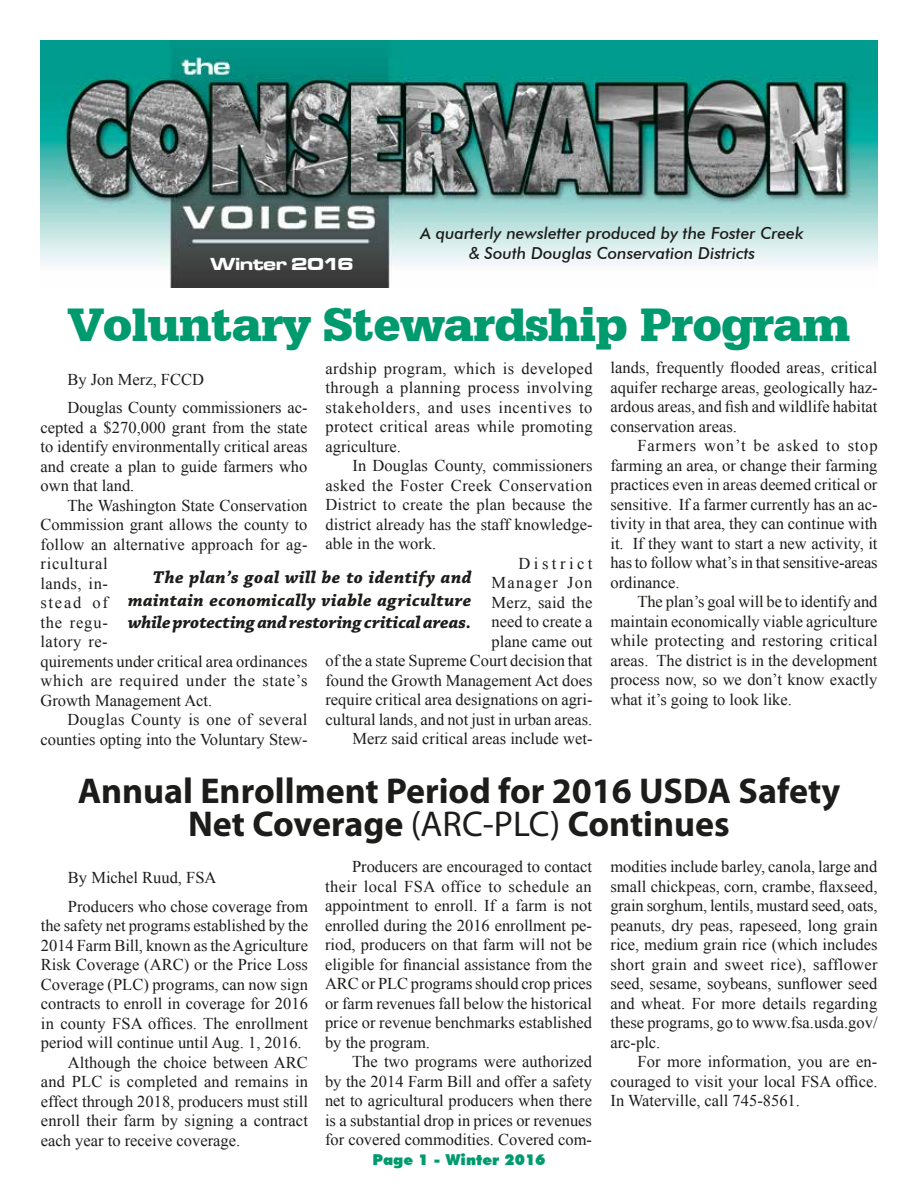
<style>
.page{position:relative;width:918px;height:1188px;background:#fff}
.page>*{position:absolute;margin:0;border:0;box-sizing:border-box;transform-origin:0 0}
.t1{font:900 49.5px "Serifa BT";letter-spacing:-.025em;color:#009a6f}
.t2{font:700 36px/33px "Myriad Pro";color:#1c1c1a;text-align:center}
.t3{font:italic 700 18px/22.5px "Chaparral Pro";letter-spacing:-.005em;color:#1c1c1a;text-align:justify}
.t4{font:18px "Microgramma D Bold Exte";color:#fff}
.t5{font:16.5px/19.5px "Times New Roman";color:#1c1c1a;text-align:justify}
.t6{font:italic 500 16.5px "Futura BT";color:#1c1c1a}
.t7{font:16.5px "Times New Roman";letter-spacing:.03em;color:#1c1c1a}
.t8{font:16.5px "Times New Roman";letter-spacing:.075em;color:#1c1c1a}
.t9{font:16.5px "Times New Roman";letter-spacing:.21em;color:#1c1c1a}
.t10{font:900 15px "Futura BT";color:#009a6f}
.s1{font-weight:400}
</style>
<div class="page">
<img style="left:40px;top:40px;width:838px;height:248px">
<p class="t4" style="left:210px;top:251px;width:145px">Winter 2016</p>
<p class="t6" style="left:421px;top:223px;width:385px">A quarterly newsletter produced by the Foster Creek</p>
<p class="t6" style="left:469px;top:243px;width:288px">&amp; South Douglas Conservation Districts</p>
<h1 class="t1" style="left:67px;top:294px;width:785px">Voluntary Stewardship Program</h1>
<p class="t5" style="left:326px;top:358px;width:269px">ardship program, which is developed through a planning process involving stakeholders, and uses incentives to protect critical areas while promoting agriculture.</p>
<p class="t5" style="left:352px;top:456px;width:241px">In Douglas County, commissioners</p>
<p class="t7" style="left:326px;top:474px;width:268px">asked the Foster Creek Conservation</p>
<p class="t5" style="left:326px;top:495px;width:269px">District to create the plan because the</p>
<p class="t5" style="left:326px;top:514px;width:269px">district already has the staff knowledge-</p>
<p class="t5" style="left:326px;top:534px;width:112px">able in the work.</p>
<p class="t9" style="left:519px;top:552px;width:75px">District</p>
<p class="t8" style="left:492px;top:572px;width:102px">Manager Jon</p>
<p class="t5" style="left:492px;top:592px;width:102px">Merz, said the</p>
<p class="t5" style="left:492px;top:612px;width:102px">need to create a</p>
<p class="t5" style="left:492px;top:631px;width:102px">plane came out</p>
<p class="t5" style="left:326px;top:651px;width:269px">of the a state Supreme Court decision that</p>
<p class="t5" style="left:326px;top:670px;width:269px">found the Growth Management Act does</p>
<p class="t5" style="left:326px;top:690px;width:269px">require critical area designations on agri-</p>
<p class="t5" style="left:326px;top:709px;width:268px">cultural lands, and not just in urban areas.</p>
<p class="t5" style="left:352px;top:729px;width:242px">Merz said critical areas include wet-</p>
<p class="t5" style="left:610px;top:358px;width:269px">lands, frequently flooded areas, critical aquifer recharge areas, geologically haz&shy;ardous areas, and fish and wildlife habitat conservation areas.</p>
<p class="t5" style="left:610px;top:436px;width:269px;text-indent:27px">Farmers won’t be asked to stop farming an area, or change their farming practices even in areas deemed critical or sensitive. If a farmer currently has an ac&shy;tivity in that area, they can continue with it. If they want to start a new activity, it has to follow what’s in that sensitive-areas ordinance.</p>
<p class="t5" style="left:610px;top:592px;width:269px;text-indent:27px">The plan’s goal will be to identify and maintain economically viable agriculture while protecting and restoring critical areas. The district is in the development process now, so we don’t know exactly what it’s going to look like.</p>
<p class="t5" style="left:68px;top:365px;width:242px;line-height:28.5px">By Jon Merz, FCCD<br>Douglas County commissioners ac-</p>
<p class="t5" style="left:41px;top:417px;width:269px">cepted a $270,000 grant from the state to identify environmentally critical areas and create a plan to guide farmers who own that land.</p>
<p class="t5" style="left:41px;top:495px;width:269px;text-align:left;text-indent:27px">The Washington State Conservation<br>Commission grant allows the county to follow an alternative approach for ag&shy;ricultural<br>lands, in-<br>stead of<br>the regu-<br>latory re-<br>quirements under critical area ordinances which are required under the state’s<br>Growth Management Act.</p>
<p class="t5" style="left:41px;top:710px;width:269px;text-align:right">Douglas County is one of several counties opting into the Voluntary Stew-</p>
<p class="t3" style="left:128px;top:567px;width:345px;text-indent:25px">The plan’s goal will be to identify and maintain economically viable agriculture while protecting and restoring critical areas.</p>
<h2 class="t2" style="left:78px;top:773px;width:764px">Annual Enrollment Period for 2016 USDA Safety<br>Net Coverage <span class="s1">(ARC-PLC)</span> Continues</h2>
<p class="t5" style="left:325px;top:857px;width:269px;text-indent:27px">Producers are encouraged to contact their local FSA office to schedule an appointment to enroll. If a farm is not enrolled during the 2016 enrollment pe&shy;riod, producers on that farm will not be eligible for financial assistance from the ARC or PLC programs should crop prices or farm revenues fall below the historical price or revenue benchmarks established by the program.</p>
<p class="t5" style="left:325px;top:1052px;width:269px;text-indent:27px">The two programs were authorized by the 2014 Farm Bill and offer a safety net to agricultural producers when there is a substantial drop in prices or revenues for covered commodities. Covered com-</p>
<p class="t5" style="left:611px;top:857px;width:269px">modities include barley, canola, large and small chickpeas, corn, crambe, flaxseed, grain sorghum, lentils, mustard seed, oats, peanuts, dry peas, rapeseed, long grain rice, medium grain rice (which includes short grain and sweet rice), safflower seed, sesame, soybeans, sunflower seed and wheat. For more details regarding these programs, go to www.fsa.usda.gov/ arc-plc.</p>
<p class="t5" style="left:611px;top:1052px;width:268px;text-indent:27px">For more information, you are en&shy;couraged to visit your local FSA office.<br>In Waterville, call 745-8561.</p>
<p class="t5" style="left:68px;top:863px;width:242px;line-height:28.5px">By Michel Ruud, FSA<br>Producers who chose coverage from</p>
<p class="t5" style="left:41px;top:916px;width:269px">the safety net programs established by the</p>
<p class="t5" style="left:41px;top:935px;width:269px">2014 Farm Bill, known as the Agriculture</p>
<p class="t5" style="left:41px;top:955px;width:268px">Risk Coverage (ARC) or the Price Loss</p>
<p class="t5" style="left:41px;top:974px;width:268px">Coverage (PLC) programs, can now sign</p>
<p class="t5" style="left:41px;top:994px;width:269px">contracts to enroll in coverage for 2016</p>
<p class="t5" style="left:41px;top:1013px;width:269px">in county FSA offices. The enrollment</p>
<p class="t5" style="left:41px;top:1033px;width:262px">period will continue until Aug. 1, 2016.</p>
<p class="t5" style="left:68px;top:1052px;width:242px">Although the choice between ARC</p>
<p class="t5" style="left:41px;top:1072px;width:269px">and PLC is completed and remains in</p>
<p class="t5" style="left:41px;top:1091px;width:269px">effect through 2018, producers must still</p>
<p class="t5" style="left:41px;top:1111px;width:268px">enroll their farm by signing a contract</p>
<p class="t5" style="left:41px;top:1130px;width:201px">each year to receive coverage.</p>
<p class="t10" style="left:372px;top:1151px;width:175px">Page 1 - Winter 2016</p>
</div>
